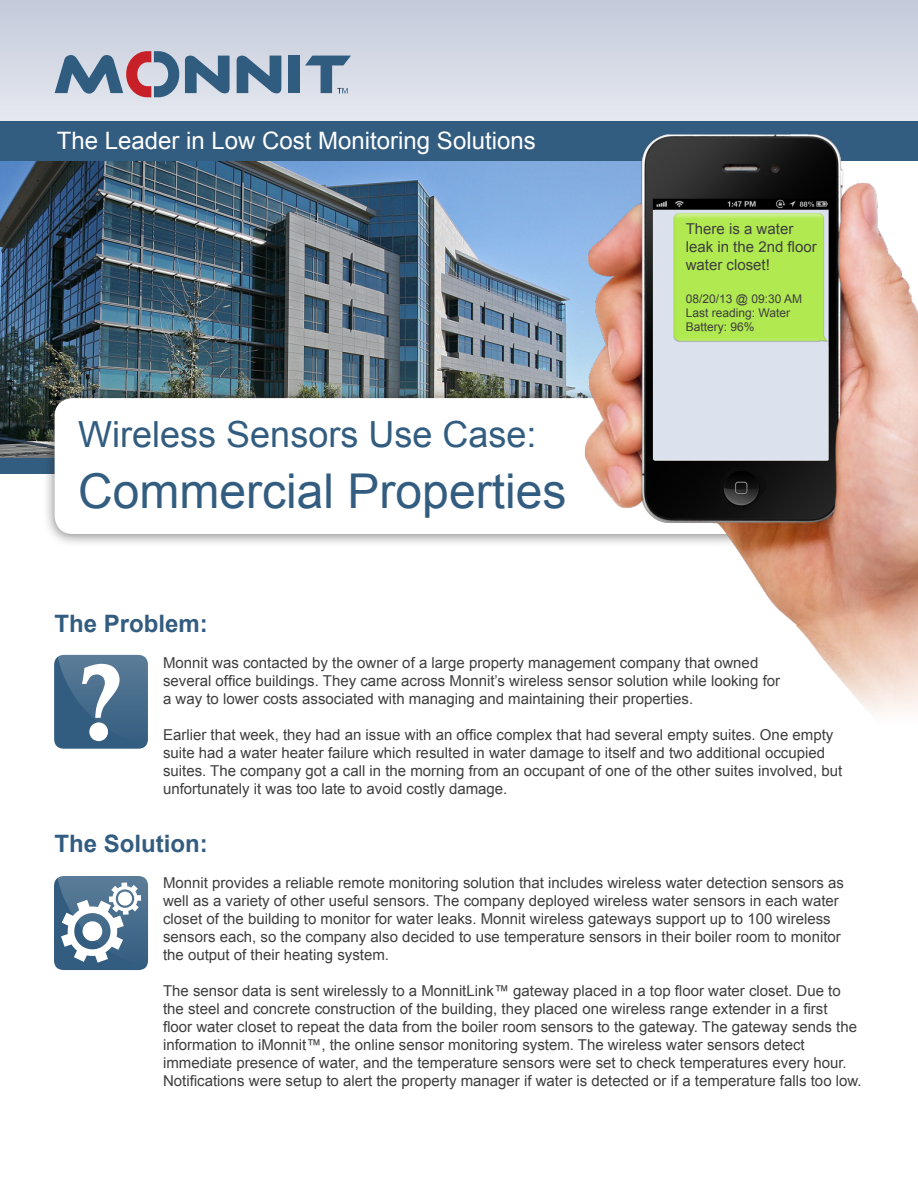
<style>
.page{position:relative;width:918px;height:1188px;background:#fff}
.page>*{position:absolute;margin:0;border:0;box-sizing:border-box;transform-origin:0 0}
.t1{font:107.55px "Calis MT Bol";color:#fff}
.t2{font:48px "Arial";color:#335d80}
.t3{font:36px "Arial";color:#335d80}
.t4{font:24px "Arial";color:#fff}
.t5{font:700 24px "Arial";color:#335d80}
.t6{font:15px/18px "Arial";color:#3e3e3f}
.t7{font:12px "Arial";color:#3e3e3f}
</style>
<div class="page">
<img style="left:0;top:161px;width:582px;height:297px">
<div style="left:0;top:459px;width:106px;height:15px;background:#335d80"></div>
<svg style="left:0;top:0;width:918px;height:121px"></svg>
<div style="left:0;top:121px;width:918px;height:40px;background:#335d80"></div>
<div style="left:288px;top:56px;width:12px;height:37px;background:#305c7f"></div>
<svg style="left:237px;top:56px;width:44px;height:37px"></svg>
<svg style="left:305px;top:56px;width:46px;height:38px"></svg>
<svg style="left:55px;top:46px;width:175px;height:57px"></svg>
<div style="left:43px;top:388px;width:833px;height:159px;background:#231f20;opacity:.55"></div>
<div style="left:55px;top:398px;width:809px;height:136px;background:#fff;border-radius:18px"></div>
<svg style="left:54px;top:655px;width:94px;height:94px"></svg>
<svg style="left:54px;top:876px;width:94px;height:94px"></svg>
<img style="left:582px;top:134px;width:336px;height:579px">
<p class="t4" style="left:57px;top:125px;width:480px">The Leader in Low Cost Monitoring Solutions</p>
<p class="t3" style="left:78px;top:410px;width:460px">Wireless Sensors Use Case:</p>
<p class="t2" style="left:78px;top:460px;width:490px">Commercial Properties</p>
<p class="t6" style="left:686px;top:220px;width:109px">There is a water</p>
<p class="t6" style="left:686px;top:238px;width:132px">leak in the 2nd floor water closet!</p>
<p class="t7" style="left:686px;top:290px;width:118px">08/20/13 @ 09:30 AM</p>
<p class="t7" style="left:686px;top:305px;width:106px">Last reading: Water</p>
<p class="t7" style="left:686px;top:319px;width:70px">Battery: 96%</p>
<p class="t5" style="left:55px;top:607px;width:155px">The Problem:</p>
<p class="t6" style="left:163px;top:654px;width:619px">Monnit was contacted by the owner of a large property management company that owned several office buildings. They came across Monnit’s wireless sensor solution while looking for a way to lower costs associated with managing and maintaining their properties.</p>
<p class="t6" style="left:163px;top:726px;width:681px">Earlier that week, they had an issue with an office complex that had several empty suites. One empty suite had a water heater failure which resulted in water damage to itself and two additional occupied suites. The company got a call in the morning from an occupant of one of the other suites involved, but unfortunately it was too late to avoid costly damage.</p>
<p class="t5" style="left:55px;top:828px;width:155px">The Solution:</p>
<p class="t6" style="left:163px;top:874px;width:683px">Monnit provides a reliable remote monitoring solution that includes wireless water detection sensors as well as a variety of other useful sensors. The company deployed wireless water sensors in each water closet of the building to monitor for water leaks. Monnit wireless gateways support up to 100 wireless sensors each, so the company also decided to use temperature sensors in their boiler room to monitor the output of their heating system.</p>
<p class="t6" style="left:163px;top:982px;width:700px">The sensor data is sent wirelessly to a MonnitLink™ gateway placed in a top floor water closet. Due to the steel and concrete construction of the building, they placed one wireless range extender in a first<br>floor water closet to repeat the data from the boiler room sensors to the gateway. The gateway sends the information to iMonnit™, the online sensor monitoring system. The wireless water sensors detect immediate presence of water, and the temperature sensors were set to check temperatures every hour.<br>Notifications were setup to alert the property manager if water is detected or if a temperature falls too low.</p>
<p class="t1" style="left:80px;top:641px;width:45px">?</p>
</div>
